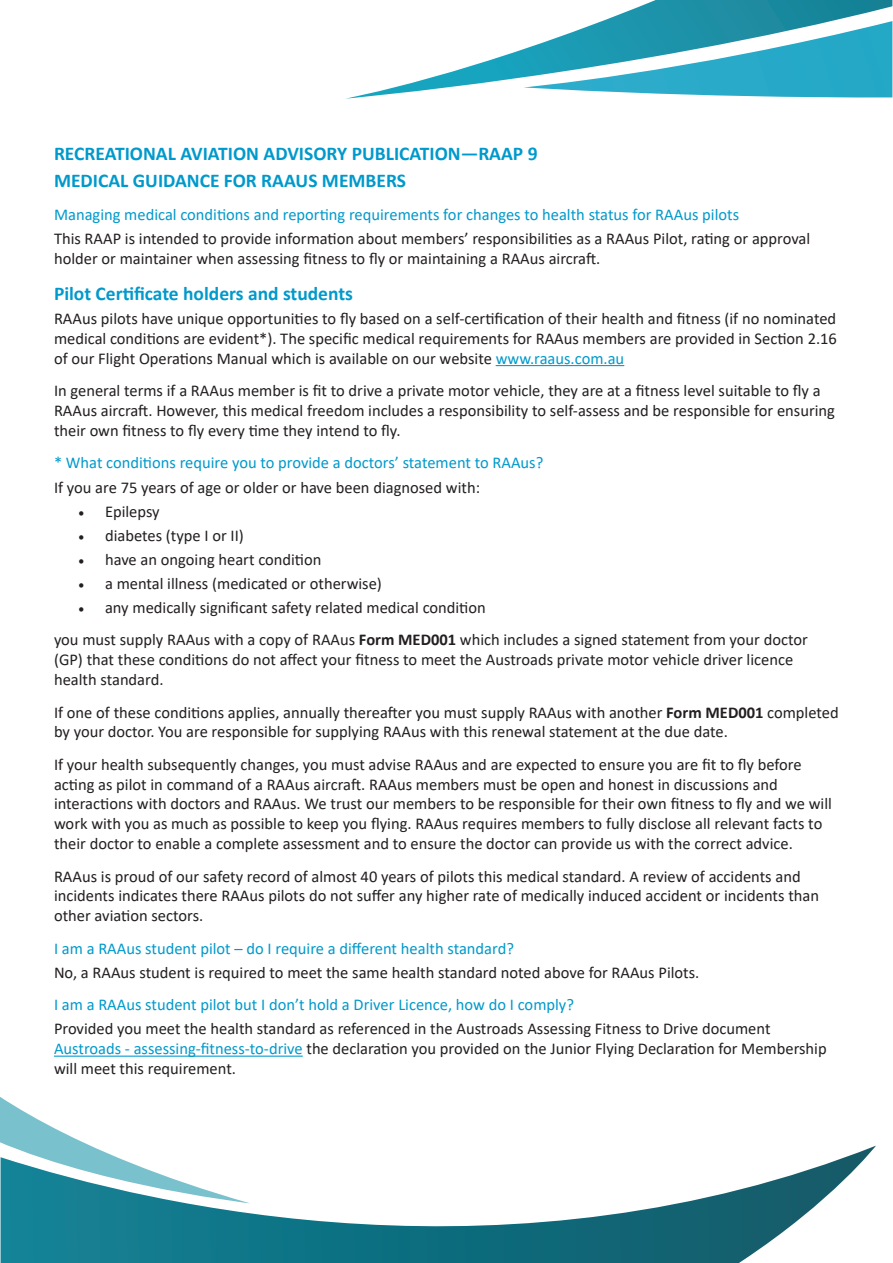
<style>
.page{position:relative;width:893px;height:1263px;background:#fff}
.page>*{position:absolute;margin:0;border:0;box-sizing:border-box;transform-origin:0 0}
.t1{font:700 19.5px "Calibri";color:#09c}
.t2{font:16.5px/19.8px "Calibri";color:#231f20}
.t3{font:16.5px "Calibri";color:#09c}
.s1{color:#09c}
.s2{font-family:"Minion Pro"}
.s3{font-weight:700}
</style>
<div class="page">
<svg style="left:346px;top:0;width:546px;height:99px"></svg>
<svg style="left:523px;top:21px;width:369px;height:77px"></svg>
<svg style="left:1px;top:1145px;width:875px;height:118px"></svg>
<svg style="left:1px;top:1097px;width:249px;height:106px"></svg>
<hr style="left:496px;top:365px;width:128px;height:1px;background:#09c">
<hr style="left:54px;top:1055px;width:249px;height:2px;background:#09c">
<p class="t1" style="left:54px;top:140px;width:485px">RECREATIONAL AVIATION ADVISORY PUBLICATION—RAAP 9</p>
<p class="t1" style="left:54px;top:167px;width:353px">MEDICAL GUIDANCE FOR RAAUS MEMBERS</p>
<p class="t3" style="left:54px;top:203px;width:687px">Managing medical conditions and reporting requirements for changes to health status for RAAus pilots</p>
<p class="t2" style="left:54px;top:228px;width:758px">This RAAP is intended to provide information about members’ responsibilities as a RAAus Pilot, rating or approval holder or maintainer when assessing fitness to fly or maintaining a RAAus aircraft.</p>
<p class="t1" style="left:54px;top:280px;width:300px">Pilot Certificate holders and students</p>
<p class="t2" style="left:54px;top:308px;width:784px;text-align:justify">RAAus pilots have unique opportunities to fly based on a self-certification of their health and fitness (if no nominated medical conditions are evident*). The specific medical requirements for RAAus members are provided in Section 2.16 of our Flight Operations Manual which is available on our website <span class="s1">www.raaus.com.au</span></p>
<p class="t2" style="left:54px;top:380px;width:782px">In general terms if a RAAus member is fit to drive a private motor vehicle, they are at a fitness level suitable to fly a<br>RAAus aircraft. However, this medical freedom includes a responsibility to self-assess and be responsible for ensuring their own fitness to fly every time they intend to fly.</p>
<p class="t3" style="left:54px;top:451px;width:491px">* What conditions require you to provide a doctors’ statement to RAAus?</p>
<p class="t2" style="left:54px;top:477px;width:428px">If you are 75 years of age or older or have been diagnosed with:</p>
<p class="t2" style="left:78px;top:501px;width:83px"><span class="s2">•</span> Epilepsy</p>
<p class="t2" style="left:78px;top:525px;width:167px"><span class="s2">•</span> diabetes (type I or II)</p>
<p class="t2" style="left:78px;top:549px;width:245px"><span class="s2">•</span> have an ongoing heart condition</p>
<p class="t2" style="left:78px;top:573px;width:305px"><span class="s2">•</span> a mental illness (medicated or otherwise)</p>
<p class="t2" style="left:78px;top:597px;width:409px"><span class="s2">•</span> any medically significant safety related medical condition</p>
<p class="t2" style="left:54px;top:629px;width:755px">you must supply RAAus with a copy of RAAus <span class="s3">Form MED001</span> which includes a signed statement from your doctor (GP) that these conditions do not affect your fitness to meet the Austroads private motor vehicle driver licence health standard.</p>
<p class="t2" style="left:54px;top:702px;width:786px">If one of these conditions applies, annually thereafter you must supply RAAus with another <span class="s3">Form MED001</span> completed by your doctor. You are responsible for supplying RAAus with this renewal statement at the due date.</p>
<p class="t2" style="left:54px;top:754px;width:779px">If your health subsequently changes, you must advise RAAus and are expected to ensure you are fit to fly before acting as pilot in command of a RAAus aircraft. RAAus members must be open and honest in discussions and interactions with doctors and RAAus. We trust our members to be responsible for their own fitness to fly and we will work with you as much as possible to keep you flying. RAAus requires members to fully disclose all relevant facts to their doctor to enable a complete assessment and to ensure the doctor can provide us with the correct advice.</p>
<p class="t2" style="left:54px;top:866px;width:767px">RAAus is proud of our safety record of almost 40 years of pilots this medical standard. A review of accidents and incidents indicates there RAAus pilots do not suffer any higher rate of medically induced accident or incidents than other aviation sectors.</p>
<p class="t3" style="left:54px;top:937px;width:461px">I am a RAAus student pilot – do I require a different health standard?</p>
<p class="t2" style="left:54px;top:962px;width:647px">No, a RAAus student is required to meet the same health standard noted above for RAAus Pilots.</p>
<p class="t3" style="left:54px;top:993px;width:522px">I am a RAAus student pilot but I don’t hold a Driver Licence, how do I comply?</p>
<p class="t2" style="left:54px;top:1019px;width:774px">Provided you meet the health standard as referenced in the Austroads Assessing Fitness to Drive document<br><span class="s1">Austroads - assessing-fitness-to-drive</span> the declaration you provided on the Junior Flying Declaration for Membership will meet this requirement.</p>
</div>
